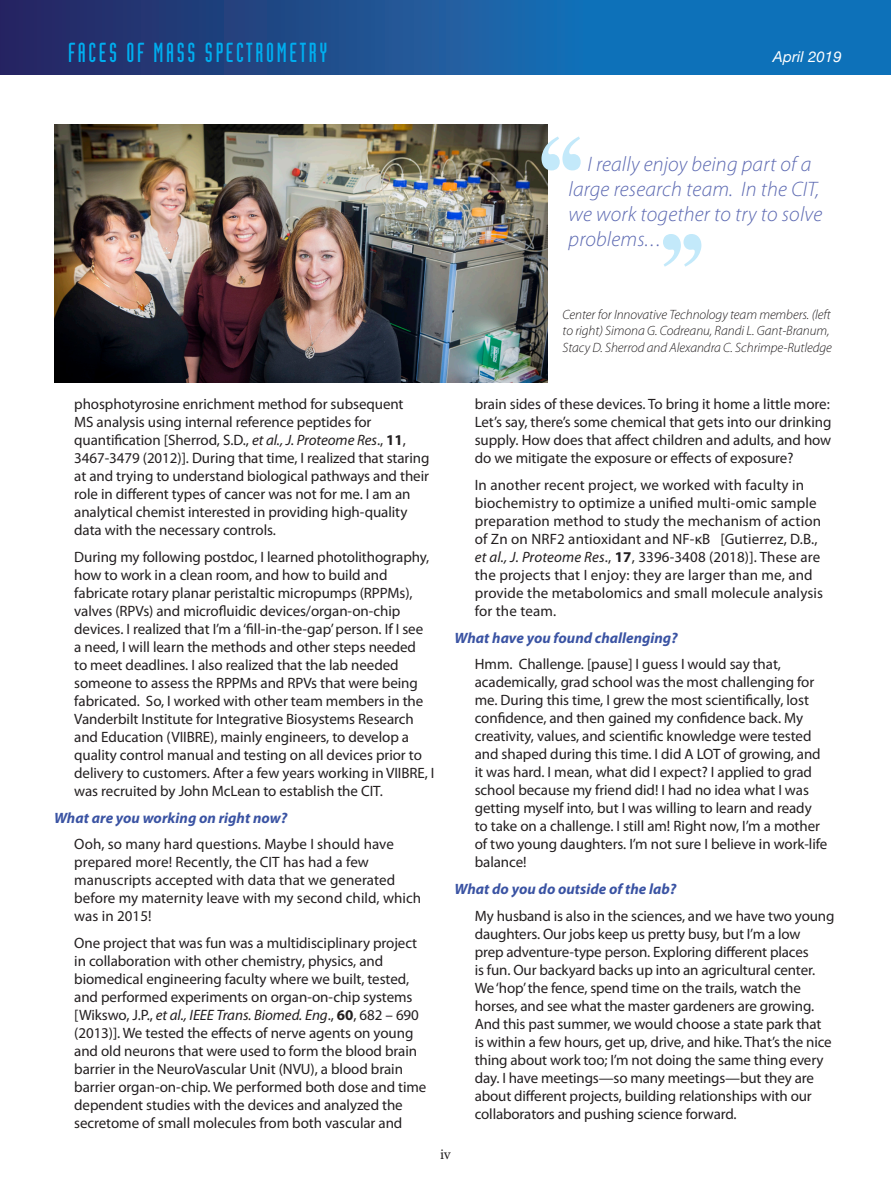
<style>
.page{position:relative;width:891px;height:1188px;background:#fff}
.page>*{position:absolute;margin:0;border:0;box-sizing:border-box;transform-origin:0 0}
.t1{font:27px "Industria Solid";letter-spacing:.1em;color:#00aeef}
.t2{font:italic 300 21px/25.2px "Myriad Pro";letter-spacing:.01em;color:#5d6ab2}
.t3{font:15px/18px "Myriad Pro";letter-spacing:-.005em;color:#231f20}
.t4{font:italic 700 15px "Myriad Pro";color:#3a53a3}
.t5{font:italic 15px "Helvetica Neue";letter-spacing:.005em;color:#fff}
.t6{font:15px "Minion Pro";color:#231f20}
.t7{font:italic 300 13.5px/16.2px "Myriad Pro";letter-spacing:-.005em;color:#231f20}
.s1{font-style:italic}
.s2{font-weight:700}
</style>
<div class="page">
<svg style="left:0;top:0;width:891px;height:75px;background:#195799"></svg>
<svg style="left:663px;top:234px;width:38px;height:33px"></svg>
<img style="left:55px;top:124px;width:493px;height:258px">
<svg style="left:542px;top:137px;width:39px;height:33px"></svg>
<p class="t1" style="left:68px;top:38px;width:261px">FACES OF MASS SPECTROMETRY</p>
<p class="t5" style="left:773px;top:46px;width:70px">April 2019</p>
<p class="t2" style="left:569px;top:151px;width:255px;text-indent:19px">I really enjoy being part of a large research team. In the CIT, we work together to try to solve problems...</p>
<p class="t3" style="left:74px;top:394px;width:357px">phosphotyrosine enrichment method for subsequent<br>MS analysis using internal reference peptides for quantification [Sherrod, S.D., <span class="s1">et al., J. Proteome Res</span>., <span class="s2">11</span>, 3467-3479 (2012)]. During that time, I realized that staring at and trying to understand biological pathways and their role in different types of cancer was not for me. I am an analytical chemist interested in providing high-quality data with the necessary controls.</p>
<p class="t3" style="left:74px;top:547px;width:362px">During my following postdoc, I learned photolithography, how to work in a clean room, and how to build and fabricate rotary planar peristaltic micropumps (RPPMs), valves (RPVs) and microfluidic devices/organ-on-chip devices. I realized that I’m a ‘fill-in-the-gap’ person. If I see<br>a need, I will learn the methods and other steps needed<br>to meet deadlines. I also realized that the lab needed someone to assess the RPPMs and RPVs that were being fabricated. So, I worked with other team members in the Vanderbilt Institute for Integrative Biosystems Research and Education (VIIBRE), mainly engineers, to develop a quality control manual and testing on all devices prior to delivery to customers. After a few years working in VIIBRE, I was recruited by John McLean to establish the CIT.</p>
<p class="t4" style="left:54px;top:808px;width:235px">What are you working on right now?</p>
<p class="t3" style="left:74px;top:835px;width:348px">Ooh, so many hard questions. Maybe I should have prepared more! Recently, the CIT has had a few manuscripts accepted with data that we generated before my maternity leave with my second child, which was in 2015!</p>
<p class="t3" style="left:74px;top:934px;width:354px">One project that was fun was a multidisciplinary project in collaboration with other chemistry, physics, and biomedical engineering faculty where we built, tested, and performed experiments on organ-on-chip systems [Wikswo, J.P., <span class="s1">et al., IEEE Trans. Biomed. Eng</span>., <span class="s2">60</span>, 682 – 690 (2013)]. We tested the effects of nerve agents on young and old neurons that were used to form the blood brain barrier in the NeuroVascular Unit (NVU), a blood brain barrier organ-on-chip. We performed both dose and time dependent studies with the devices and analyzed the secretome of small molecules from both vascular and</p>
<p class="t7" style="left:562px;top:306px;width:271px">Center for Innovative Technology team members. (left to right) Simona G. Codreanu, Randi L. Gant-Branum,<br>Stacy D. Sherrod and Alexandra C. Schrimpe-Rutledge</p>
<p class="t3" style="left:475px;top:394px;width:358px;text-align:justify">brain sides of these devices. To bring it home a little more:<br>Let’s say, there’s some chemical that gets into our drinking supply. How does that affect children and adults, and how do we mitigate the exposure or effects of exposure?</p>
<p class="t3" style="left:475px;top:475px;width:350px">In another recent project, we worked with faculty in biochemistry to optimize a unified multi-omic sample preparation method to study the mechanism of action of Zn on NRF2 antioxidant and NF-κB [Gutierrez, D.B., <span class="s1">et al., J. Proteome Res</span>., <span class="s2">17</span>, 3396-3408 (2018)]. These are the projects that I enjoy: they are larger than me, and provide the metabolomics and small molecule analysis for the team.</p>
<p class="t4" style="left:454px;top:628px;width:225px">What have you found challenging?</p>
<p class="t3" style="left:475px;top:655px;width:354px">Hmm. Challenge. [pause] I guess I would say that, academically, grad school was the most challenging for me. During this time, I grew the most scientifically, lost confidence, and then gained my confidence back. My creativity, values, and scientific knowledge were tested and shaped during this time. I did A LOT of growing, and it was hard. I mean, what did I expect? I applied to grad school because my friend did! I had no idea what I was getting myself into, but I was willing to learn and ready to take on a challenge. I still am! Right now, I’m a mother of two young daughters. I’m not sure I believe in work-life balance!</p>
<p class="t4" style="left:454px;top:880px;width:223px">What do you do outside of the lab?</p>
<p class="t3" style="left:475px;top:907px;width:361px">My husband is also in the sciences, and we have two young daughters. Our jobs keep us pretty busy, but I’m a low<br>prep adventure-type person. Exploring different places<br>is fun. Our backyard backs up into an agricultural center.<br>We ‘hop’ the fence, spend time on the trails, watch the horses, and see what the master gardeners are growing.<br>And this past summer, we would choose a state park that<br>is within a few hours, get up, drive, and hike. That’s the nice thing about work too; I’m not doing the same thing every day. I have meetings—so many meetings—but they are about different projects, building relationships with our collaborators and pushing science forward.</p>
<p class="t6" style="left:440px;top:1144px;width:12px">iv</p>
</div>
